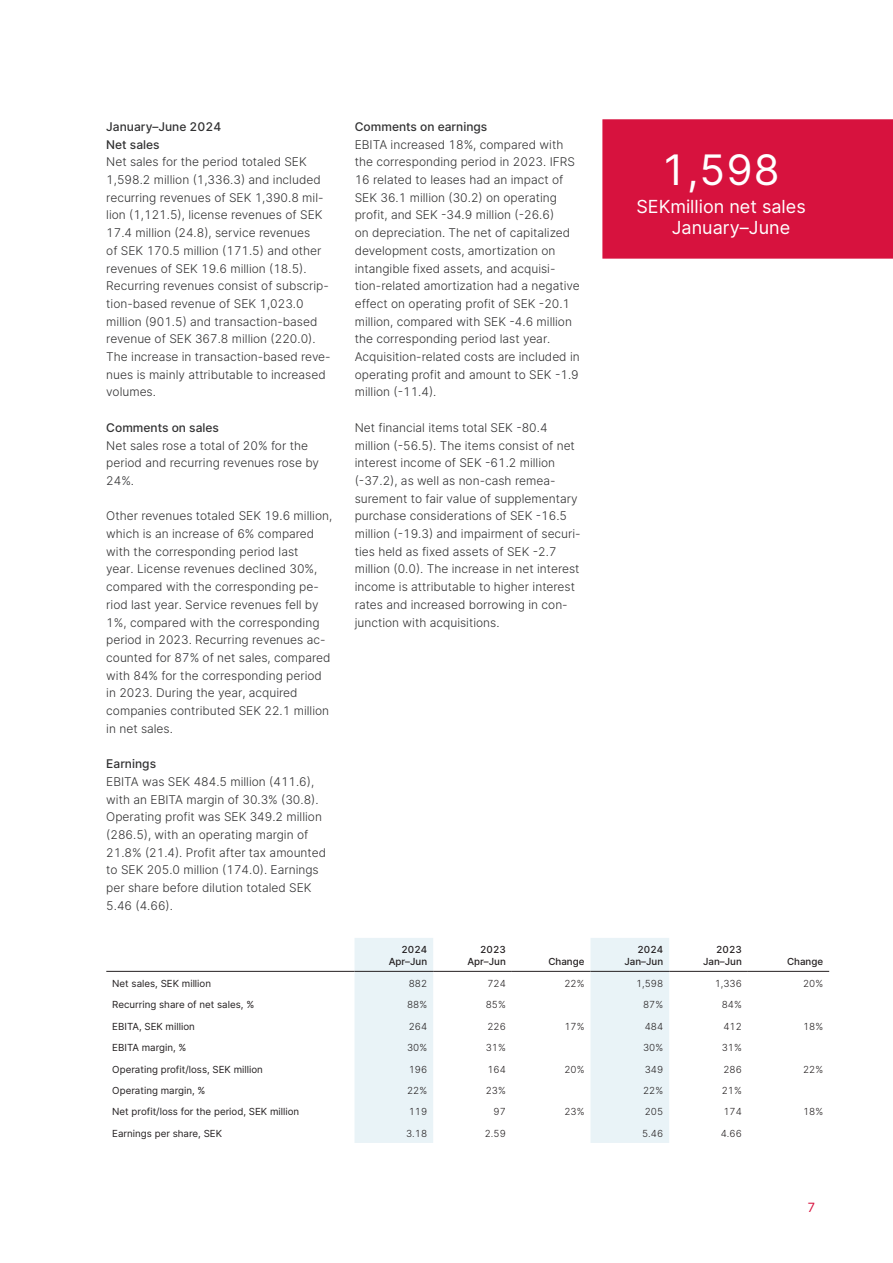
<style>
.page{position:relative;width:893px;height:1263px;background:#fff}
.page>*{position:absolute;margin:0;border:0;box-sizing:border-box;transform-origin:0 0}
.Table_Text_Left{font:42px "Inter";color:#fff}
.Table_Text_Left-2{font:18px/21px "Inter";color:#fff}
.t1{font:12.75px "Inter";color:#d7123e}
.Bread{font:300 12px/17.7px "Inter";color:#313132}
.t2{font:500 12px "Inter";color:#313132}
.Table_Text_Left-3{font:9.75px "Inter";color:#231f20}
.Siffror_normal{font:300 9.75px "Inter";color:#231f20}
.Table_Inter_Regular_Right{font:500 9.75px/12px "Inter";color:#231f20;text-align:right}
</style>
<div class="page">
<div style="left:602px;top:119px;width:291px;height:140px;background:#d7123e"></div>
<svg style="left:354px;top:938px;width:315px;height:205px"></svg>
<hr style="left:106px;top:971px;width:248px;height:1px;background:#231f20">
<hr style="left:354px;top:971px;width:79px;height:1px;background:#231f20">
<hr style="left:433px;top:971px;width:79px;height:1px;background:#231f20">
<hr style="left:512px;top:971px;width:78px;height:1px;background:#231f20">
<hr style="left:590px;top:971px;width:79px;height:1px;background:#231f20">
<hr style="left:669px;top:971px;width:79px;height:1px;background:#231f20">
<hr style="left:748px;top:971px;width:81px;height:1px;background:#231f20">
<h4 class="t2" style="left:106px;top:118px;width:116px">January–June 2024</h4>
<h4 class="t2" style="left:106px;top:135px;width:55px">Net sales</h4>
<p class="Bread" style="left:106px;top:153px;width:226px">Net sales for the period totaled SEK 1,598.2 million (1,336.3) and included recurring revenues of SEK 1,390.8 mil&shy;lion (1,121.5), license revenues of SEK 17.4 million (24.8), service revenues<br>of SEK 170.5 million (171.5) and other revenues of SEK 19.6 million (18.5).<br>Recurring revenues consist of subscrip&shy;tion-based revenue of SEK 1,023.0 million (901.5) and transaction-based revenue of SEK 367.8 million (220.0).<br>The increase in transaction-based reve&shy;nues is mainly attributable to increased volumes.</p>
<h4 class="t2" style="left:106px;top:419px;width:114px">Comments on sales</h4>
<p class="Bread" style="left:106px;top:436px;width:214px">Net sales rose a total of 20% for the period and recurring revenues rose by<br>24%.</p>
<p class="Bread" style="left:106px;top:507px;width:227px">Other revenues totaled SEK 19.6 million, which is an increase of 6% compared with the corresponding period last<br>year. License revenues declined 30%, compared with the corresponding pe&shy;riod last year. Service revenues fell by 1%, compared with the corresponding period in 2023. Recurring revenues ac&shy;counted for 87% of net sales, compared with 84% for the corresponding period in 2023. During the year, acquired companies contributed SEK 22.1 million in net sales.</p>
<h4 class="t2" style="left:106px;top:755px;width:51px">Earnings</h4>
<p class="Bread" style="left:106px;top:772px;width:221px">EBITA was SEK 484.5 million (411.6), with an EBITA margin of 30.3% (30.8).<br>Operating profit was SEK 349.2 million (286.5), with an operating margin of 21.8% (21.4). Profit after tax amounted to SEK 205.0 million (174.0). Earnings per share before dilution totaled SEK 5.46 (4.66).</p>
<h4 class="t2" style="left:355px;top:118px;width:134px">Comments on earnings</h4>
<p class="Bread" style="left:355px;top:135px;width:226px">EBITA increased 18%, compared with the corresponding period in 2023. IFRS 16 related to leases had an impact of SEK 36.1 million (30.2) on operating profit, and SEK -34.9 million (-26.6)<br>on depreciation. The net of capitalized development costs, amortization on intangible fixed assets, and acquisi&shy;tion-related amortization had a negative effect on operating profit of SEK -20.1 million, compared with SEK -4.6 million the corresponding period last year.<br>Acquisition-related costs are included in operating profit and amount to SEK -1.9 million (-11.4).</p>
<p class="Bread" style="left:355px;top:418px;width:227px">Net financial items total SEK -80.4 million (-56.5). The items consist of net interest income of SEK -61.2 million (-37.2), as well as non-cash remea&shy;surement to fair value of supplementary purchase considerations of SEK -16.5 million (-19.3) and impairment of securi&shy;ties held as fixed assets of SEK -2.7 million (0.0). The increase in net interest income is attributable to higher interest rates and increased borrowing in con&shy;junction with acquisitions.</p>
<p class="Table_Inter_Regular_Right" style="left:389px;top:943px;width:40px">2024<br>Apr–Jun</p>
<p class="Table_Inter_Regular_Right" style="left:467px;top:943px;width:40px">2023<br>Apr–Jun</p>
<p class="Table_Inter_Regular_Right" style="left:548px;top:955px;width:38px">Change</p>
<p class="Table_Text_Left" style="left:660px;top:139px;width:122px">1,598</p>
<p class="Table_Text_Left-2" style="left:672px;top:196px;width:135px;text-indent:-35px">SEKmillion net sales<br>January–June</p>
<p class="Table_Inter_Regular_Right" style="left:625px;top:943px;width:40px">2024<br>Jan–Jun</p>
<p class="Table_Inter_Regular_Right" style="left:703px;top:943px;width:40px">2023<br>Jan–Jun</p>
<p class="Table_Inter_Regular_Right" style="left:787px;top:955px;width:38px">Change</p>
<p class="Table_Text_Left-3" style="left:112px;top:976px;width:100px">Net sales, SEK million</p>
<p class="Siffror_normal" style="left:409px;top:976px;width:20px">882</p>
<p class="Siffror_normal" style="left:487px;top:976px;width:20px">724</p>
<p class="Siffror_normal" style="left:564px;top:976px;width:22px">22%</p>
<p class="Siffror_normal" style="left:636px;top:976px;width:29px">1,598</p>
<p class="Siffror_normal" style="left:715px;top:976px;width:29px">1,336</p>
<p class="Siffror_normal" style="left:803px;top:976px;width:22px">20%</p>
<p class="Table_Text_Left-3" style="left:112px;top:997px;width:143px">Recurring share of net sales, %</p>
<p class="Siffror_normal" style="left:407px;top:998px;width:22px">88%</p>
<p class="Siffror_normal" style="left:486px;top:998px;width:22px">85%</p>
<p class="Siffror_normal" style="left:643px;top:998px;width:22px">87%</p>
<p class="Siffror_normal" style="left:722px;top:998px;width:22px">84%</p>
<p class="Table_Text_Left-3" style="left:112px;top:1019px;width:84px">EBITA, SEK million</p>
<p class="Siffror_normal" style="left:409px;top:1019px;width:20px">264</p>
<p class="Siffror_normal" style="left:487px;top:1019px;width:20px">226</p>
<p class="Siffror_normal" style="left:564px;top:1019px;width:22px">17%</p>
<p class="Siffror_normal" style="left:645px;top:1019px;width:20px">484</p>
<p class="Siffror_normal" style="left:723px;top:1019px;width:20px">412</p>
<p class="Siffror_normal" style="left:803px;top:1019px;width:22px">18%</p>
<p class="Table_Text_Left-3" style="left:112px;top:1040px;width:76px">EBITA margin, %</p>
<p class="Siffror_normal" style="left:407px;top:1041px;width:22px">30%</p>
<p class="Siffror_normal" style="left:486px;top:1041px;width:22px">31%</p>
<p class="Siffror_normal" style="left:643px;top:1041px;width:22px">30%</p>
<p class="Siffror_normal" style="left:722px;top:1041px;width:22px">31%</p>
<p class="Table_Text_Left-3" style="left:112px;top:1062px;width:152px">Operating profit/loss, SEK million</p>
<p class="Siffror_normal" style="left:409px;top:1062px;width:20px">196</p>
<p class="Siffror_normal" style="left:487px;top:1062px;width:20px">164</p>
<p class="Siffror_normal" style="left:564px;top:1062px;width:22px">20%</p>
<p class="Siffror_normal" style="left:645px;top:1062px;width:20px">349</p>
<p class="Siffror_normal" style="left:723px;top:1062px;width:20px">286</p>
<p class="Siffror_normal" style="left:803px;top:1062px;width:22px">22%</p>
<p class="Table_Text_Left-3" style="left:112px;top:1083px;width:95px">Operating margin, %</p>
<p class="Siffror_normal" style="left:407px;top:1083px;width:22px">22%</p>
<p class="Siffror_normal" style="left:486px;top:1083px;width:22px">23%</p>
<p class="Siffror_normal" style="left:643px;top:1083px;width:22px">22%</p>
<p class="Siffror_normal" style="left:722px;top:1083px;width:22px">21%</p>
<p class="Table_Text_Left-3" style="left:112px;top:1105px;width:189px">Net profit/loss for the period, SEK million</p>
<p class="Siffror_normal" style="left:409px;top:1105px;width:20px">119</p>
<p class="Siffror_normal" style="left:494px;top:1105px;width:14px">97</p>
<p class="Siffror_normal" style="left:564px;top:1105px;width:22px">23%</p>
<p class="Siffror_normal" style="left:645px;top:1105px;width:20px">205</p>
<p class="Siffror_normal" style="left:723px;top:1105px;width:20px">174</p>
<p class="Siffror_normal" style="left:803px;top:1105px;width:22px">18%</p>
<p class="Table_Text_Left-3" style="left:112px;top:1126px;width:111px">Earnings per share, SEK</p>
<p class="Siffror_normal" style="left:406px;top:1126px;width:23px">3.18</p>
<p class="Siffror_normal" style="left:485px;top:1126px;width:23px">2.59</p>
<p class="Siffror_normal" style="left:642px;top:1126px;width:23px">5.46</p>
<p class="Siffror_normal" style="left:721px;top:1126px;width:23px">4.66</p>
<p class="t1" style="left:808px;top:1198px;width:9px">7</p>
</div>
